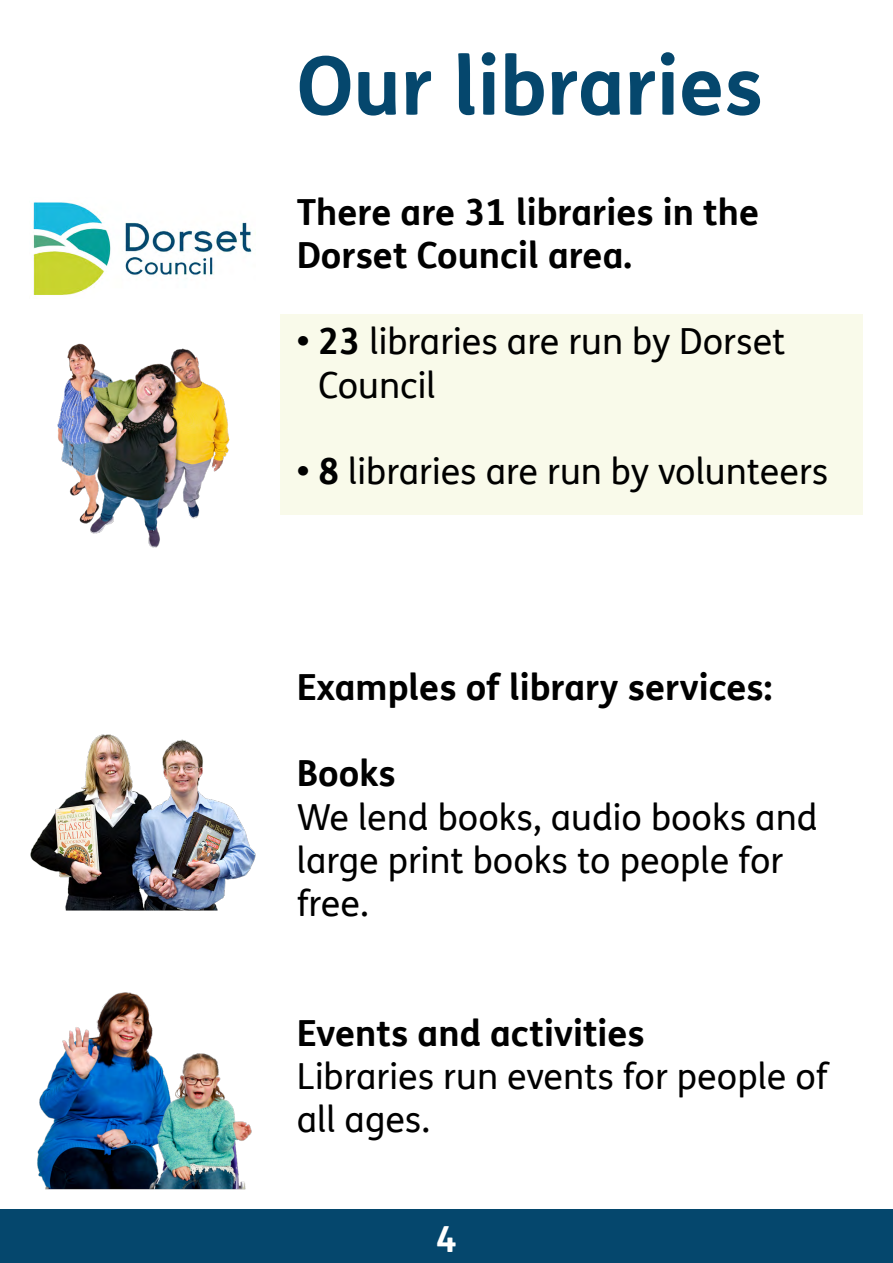
<style>
.page{position:relative;width:893px;height:1263px;background:#fff}
.page>*{position:absolute;margin:0;border:0;box-sizing:border-box;transform-origin:0 0}
.t1{font:700 81px "FS Me Pro";color:#05476d}
.t2{font:36px/43.2px "FS Me Pro";color:#000}
.t3{font:700 36px/43.2px "FS Me Pro";color:#000}
.t4{font:700 36px "FS Me Pro";color:#fff}
.s1{font-weight:700}
</style>
<div class="page">
<div style="left:0;top:1209px;width:893px;height:54px;background:#05476d"></div>
<div style="left:281px;top:314px;width:582px;height:200px;background:#f9faea"></div>
<img style="left:31px;top:734px;width:224px;height:177px">
<img style="left:37px;top:992px;width:215px;height:198px">
<img style="left:33px;top:202px;width:219px;height:93px">
<img style="left:57px;top:343px;width:173px;height:205px">
<p class="t1" style="left:297px;top:23px;width:468px">Our libraries</p>
<p class="t3" style="left:297px;top:189px;width:464px">There are 31 libraries in the<br>Dorset Council area.</p>
<p class="t2" style="left:318px;top:319px;width:469px;text-indent:-21px"><span class="s1">• 23</span> libraries are run by Dorset<br>Council</p>
<p class="t2" style="left:297px;top:449px;width:533px"><span class="s1">• 8</span> libraries are run by volunteers</p>
<p class="t3" style="left:297px;top:664px;width:477px">Examples of library services:</p>
<p class="t3" style="left:297px;top:750px;width:100px">Books</p>
<p class="t2" style="left:297px;top:795px;width:522px">We lend books, audio books and large print books to people for free.</p>
<p class="t3" style="left:297px;top:1009px;width:350px">Events and activities</p>
<p class="t2" style="left:297px;top:1054px;width:533px">Libraries run events for people of all ages.</p>
<p class="t4" style="left:436px;top:1211px;width:23px">4</p>
</div>
